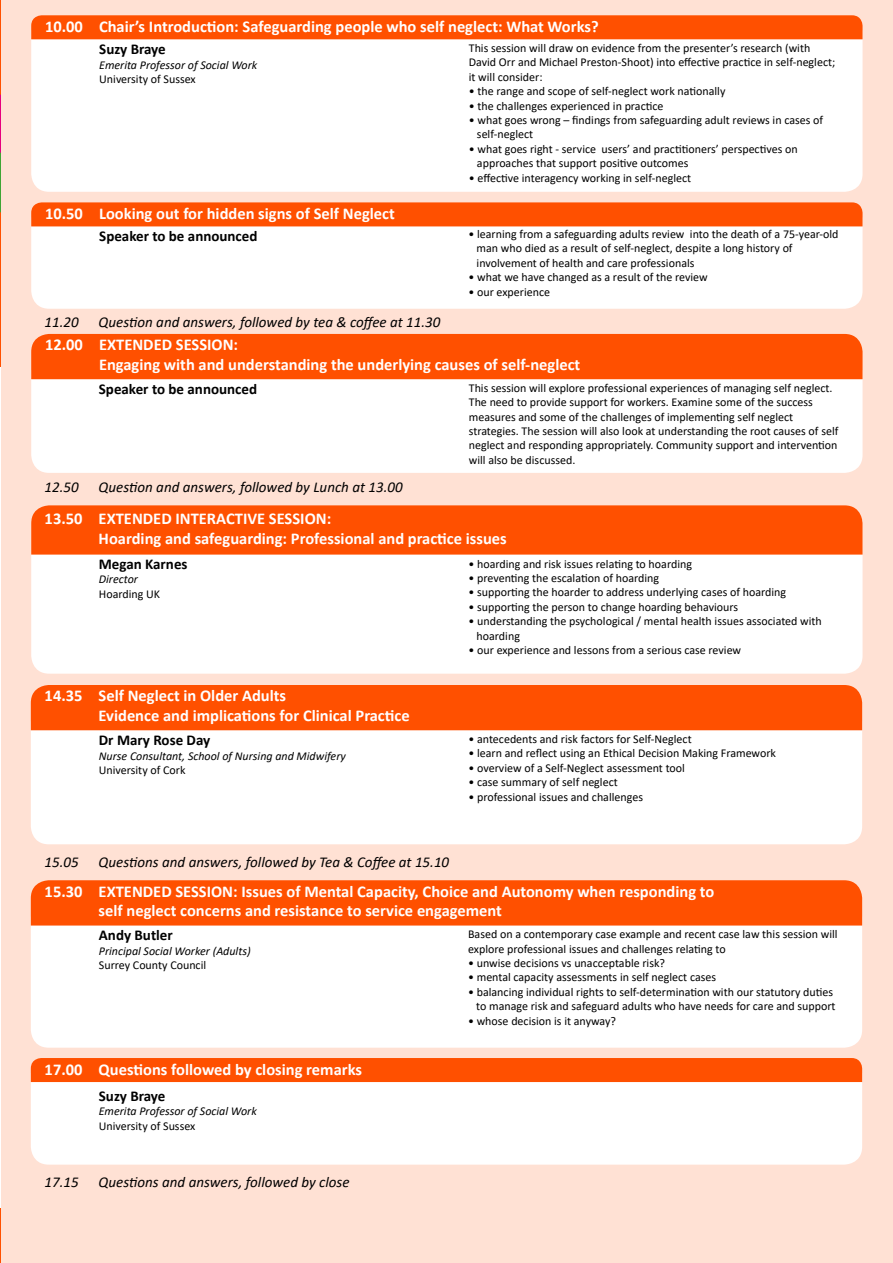
<style>
.page{position:relative;width:893px;height:1263px;background:#fff}
.page>*{position:absolute;margin:0;border:0;box-sizing:border-box;transform-origin:0 0}
.t1{font:700 16.5px/19.8px "Calibri";color:#fff}
.t2{font:italic 15px "Calibri";color:#000}
.t3{font:700 15px "Calibri";color:#000}
.t4{font:12px/14.4px "Calibri";color:#000}
.t5{font:italic 12px "Calibri";color:#000}
</style>
<div class="page">
<hr style="left:0;top:0;width:1px;height:367px;background:#ff5000">
<hr style="left:0;top:1209px;width:1px;height:54px;background:#ff5000">
<div style="left:1px;top:0;width:892px;height:1263px;background:#ffe1d4"></div>
<div style="left:31px;top:39px;width:831px;height:55px;background:#fff"></div>
<div style="left:31px;top:15px;width:831px;height:24px;background:#ff5000"></div>
<div style="left:31px;top:555px;width:831px;height:119px;background:#fff"></div>
<div style="left:31px;top:505px;width:831px;height:50px;background:#ff5000"></div>
<div style="left:31px;top:1082px;width:831px;height:82px;background:#fff"></div>
<div style="left:31px;top:1058px;width:831px;height:24px;background:#ff5000"></div>
<div style="left:31px;top:925px;width:831px;height:123px;background:#fff"></div>
<div style="left:31px;top:880px;width:831px;height:45px;background:#ff5000"></div>
<div style="left:31px;top:730px;width:831px;height:114px;background:#fff"></div>
<div style="left:31px;top:685px;width:831px;height:45px;background:#ff5000"></div>
<div style="left:31px;top:379px;width:831px;height:94px;background:#fff"></div>
<div style="left:31px;top:334px;width:831px;height:45px;background:#ff5000"></div>
<div style="left:31px;top:226px;width:831px;height:83px;background:#fff"></div>
<svg style="left:0;top:94px;width:862px;height:132px;background:#feddcd"></svg>
<h1 class="t1" style="left:45px;top:16px;width:555px">10.00 Chair’s Introduction: Safeguarding people who self neglect: What Works?</h1>
<p class="t3" style="left:99px;top:39px;width:68px">Suzy Braye</p>
<p class="t5" style="left:99px;top:56px;width:160px">Emerita Professor of Social Work</p>
<p class="t4" style="left:99px;top:72px;width:98px">University of Sussex</p>
<p class="t4" style="left:469px;top:40px;width:368px">This session will draw on evidence from the presenter’s research (with<br>David Orr and Michael Preston-Shoot) into effective practice in self-neglect; it will consider:</p>
<p class="t4" style="left:469px;top:84px;width:258px">• the range and scope of self-neglect work nationally</p>
<p class="t4" style="left:469px;top:98px;width:196px">• the challenges experienced in practice</p>
<p class="t4" style="left:477px;top:112px;width:348px;text-indent:-8px">• what goes wrong – findings from safeguarding adult reviews in cases of self-neglect</p>
<p class="t4" style="left:477px;top:141px;width:322px;text-indent:-8px">• what goes right - service users’ and practitioners’ perspectives on approaches that support positive outcomes</p>
<p class="t4" style="left:469px;top:170px;width:224px">• effective interagency working in self-neglect</p>
<h1 class="t1" style="left:45px;top:203px;width:351px">10.50 Looking out for hidden signs of Self Neglect</h1>
<p class="t3" style="left:99px;top:226px;width:160px">Speaker to be announced</p>
<p class="t4" style="left:477px;top:227px;width:364px;text-indent:-8px">• learning from a safeguarding adults review into the death of a 75-year-old man who died as a result of self-neglect, despite a long history of involvement of health and care professionals</p>
<p class="t4" style="left:468px;top:270px;width:241px">• what we have changed as a result of the review</p>
<p class="t4" style="left:468px;top:284px;width:83px">• our experience</p>
<p class="t2" style="left:45px;top:311px;width:36px">11.20</p>
<p class="t2" style="left:99px;top:311px;width:343px">Question and answers, followed by tea &amp; coffee at 11.30</p>
<h1 class="t1" style="left:99px;top:335px;width:483px;text-indent:-54px">12.00 EXTENDED SESSION:<br>Engaging with and understanding the underlying causes of self-neglect</h1>
<p class="t4" style="left:469px;top:380px;width:371px">This session will explore professional experiences of managing self neglect.<br>The need to provide support for workers. Examine some of the success measures and some of the challenges of implementing self neglect strategies. The session will also look at understanding the root causes of self neglect and responding appropriately. Community support and intervention will also be discussed.</p>
<p class="t3" style="left:99px;top:378px;width:160px">Speaker to be announced</p>
<p class="t2" style="left:45px;top:477px;width:36px">12.50</p>
<p class="t2" style="left:99px;top:477px;width:306px">Question and answers, followed by Lunch at 13.00</p>
<h1 class="t1" style="left:99px;top:508px;width:410px;text-indent:-54px">13.50 EXTENDED INTERACTIVE SESSION:<br>Hoarding and safeguarding: Professional and practice issues</h1>
<p class="t3" style="left:99px;top:553px;width:90px">Megan Karnes</p>
<p class="t5" style="left:99px;top:571px;width:41px">Director</p>
<p class="t4" style="left:99px;top:586px;width:63px">Hoarding UK</p>
<p class="t4" style="left:468px;top:556px;width:225px">• hoarding and risk issues relating to hoarding</p>
<p class="t4" style="left:468px;top:570px;width:192px">• preventing the escalation of hoarding</p>
<p class="t4" style="left:468px;top:585px;width:319px">• supporting the hoarder to address underlying cases of hoarding</p>
<p class="t4" style="left:468px;top:599px;width:271px">• supporting the person to change hoarding behaviours</p>
<p class="t4" style="left:477px;top:614px;width:347px;text-indent:-8px">• understanding the psychological / mental health issues associated with hoarding</p>
<p class="t4" style="left:468px;top:642px;width:274px">• our experience and lessons from a serious case review</p>
<h1 class="t1" style="left:99px;top:686px;width:313px;text-indent:-54px">14.35 Self Neglect in Older Adults<br>Evidence and implications for Clinical Practice</h1>
<p class="t3" style="left:99px;top:730px;width:113px">Dr Mary Rose Day</p>
<p class="t5" style="left:99px;top:747px;width:249px">Nurse Consultant, School of Nursing and Midwifery</p>
<p class="t4" style="left:99px;top:762px;width:88px">University of Cork</p>
<p class="t4" style="left:468px;top:731px;width:225px">• antecedents and risk factors for Self-Neglect</p>
<p class="t4" style="left:468px;top:746px;width:309px">• learn and reflect using an Ethical Decision Making Framework</p>
<p class="t4" style="left:468px;top:760px;width:218px">• overview of a Self-Neglect assessment tool</p>
<p class="t4" style="left:468px;top:775px;width:151px">• case summary of self neglect</p>
<p class="t4" style="left:468px;top:789px;width:176px">• professional issues and challenges</p>
<p class="t2" style="left:45px;top:851px;width:36px">15.05</p>
<p class="t2" style="left:99px;top:851px;width:352px">Questions and answers, followed by Tea &amp; Coffee at 15.10</p>
<h1 class="t1" style="left:99px;top:881px;width:617px;text-indent:-54px">15.30 EXTENDED SESSION: Issues of Mental Capacity, Choice and Autonomy when responding to self neglect concerns and resistance to service engagement</h1>
<p class="t3" style="left:99px;top:925px;width:75px">Andy Butler</p>
<p class="t5" style="left:99px;top:942px;width:153px">Principal Social Worker (Adults)</p>
<p class="t4" style="left:99px;top:958px;width:109px">Surrey County Council</p>
<p class="t4" style="left:468px;top:927px;width:371px">Based on a contemporary case example and recent case law this session will explore professional issues and challenges relating to</p>
<p class="t4" style="left:468px;top:955px;width:199px">• unwise decisions vs unacceptable risk?</p>
<p class="t4" style="left:468px;top:970px;width:250px">• mental capacity assessments in self neglect cases</p>
<p class="t4" style="left:468px;top:984px;width:369px;text-align:right">• balancing individual rights to self-determination with our statutory duties to manage risk and safeguard adults who have needs for care and support</p>
<p class="t4" style="left:468px;top:1013px;width:150px">• whose decision is it anyway?</p>
<h1 class="t1" style="left:45px;top:1059px;width:319px">17.00 Questions followed by closing remarks</h1>
<p class="t3" style="left:99px;top:1085px;width:68px">Suzy Braye</p>
<p class="t5" style="left:99px;top:1103px;width:160px">Emerita Professor of Social Work</p>
<p class="t4" style="left:99px;top:1118px;width:98px">University of Sussex</p>
<p class="t2" style="left:45px;top:1171px;width:36px">17.15</p>
<p class="t2" style="left:99px;top:1171px;width:252px">Questions and answers, followed by close</p>
</div>
